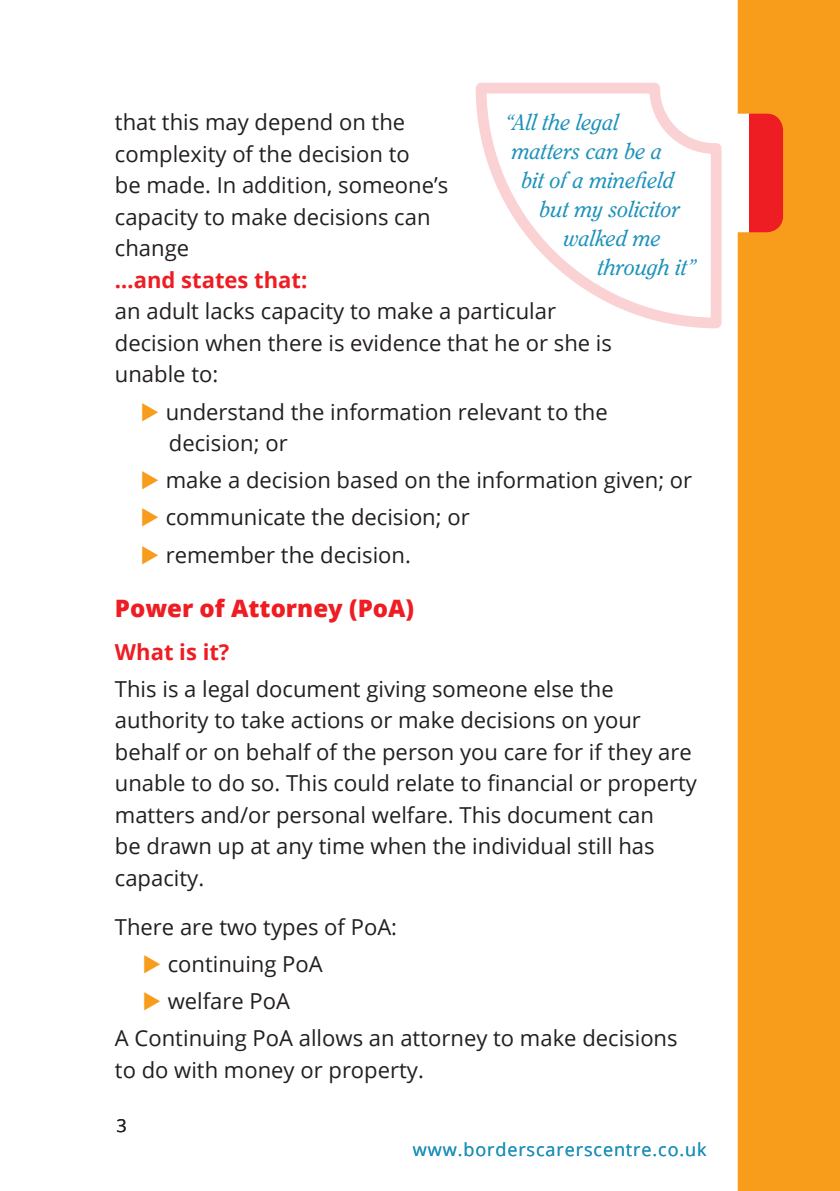
<style>
.page{position:relative;width:840px;height:1191px;background:#fff}
.page>*{position:absolute;margin:0;border:0;box-sizing:border-box;transform-origin:0 0}
.t1{font:800 24px "Open Sans";color:#ee1d23}
.t2{font:22px/31.6px "Open Sans";color:#231f20}
.t3{font:italic 22px "Clearface IT Cby BT";color:#1e92bb}
.t4{font:700 22px "Open Sans";color:#ee1d23}
.t5{font:18px "Open Sans";letter-spacing:.05em;color:#1f91ba}
.t6{font:18px "Open Sans";color:#231f20}
.s1{color:#f89c1c}
</style>
<div class="page">
<svg style="left:737px;top:0;width:102px;height:1191px;background:#f79c27"></svg>
<svg style="left:475px;top:82px;width:247px;height:247px"></svg>
<p class="t3" style="left:505px;top:109px;width:115px">“All the legal</p>
<p class="t3" style="left:511px;top:138px;width:152px">matters can be a</p>
<p class="t3" style="left:521px;top:167px;width:154px">bit of a minefield</p>
<p class="t3" style="left:539px;top:196px;width:142px">but my solicitor</p>
<p class="t3" style="left:563px;top:225px;width:99px">walked me</p>
<p class="t3" style="left:597px;top:254px;width:101px">through it”</p>
<p class="t2" style="left:115px;top:106px;width:334px">that this may depend on the complexity of the decision to<br>be made. In addition, someone’s capacity to make decisions can change</p>
<p class="t4" style="left:115px;top:264px;width:194px">…and states that:</p>
<p class="t2" style="left:115px;top:295px;width:498px">an adult lacks capacity to make a particular decision when there is evidence that he or she is unable to:</p>
<p class="t2" style="left:169px;top:395px;width:440px;text-indent:-28px"><span class="s1">◆</span> understand the information relevant to the decision; or</p>
<p class="t2" style="left:140px;top:464px;width:553px"><span class="s1">◆</span> make a decision based on the information given; or</p>
<p class="t2" style="left:140px;top:501px;width:330px"><span class="s1">◆</span> communicate the decision; or</p>
<p class="t2" style="left:140px;top:538px;width:272px"><span class="s1">◆</span> remember the decision.</p>
<p class="t1" style="left:115px;top:590px;width:301px">Power of Attorney (PoA)</p>
<p class="t4" style="left:115px;top:636px;width:116px">What is it?</p>
<p class="t2" style="left:115px;top:672px;width:583px">This is a legal document giving someone else the authority to take actions or make decisions on your behalf or on behalf of the person you care for if they are unable to do so. This could relate to financial or property matters and/or personal welfare. This document can<br>be drawn up at any time when the individual still has capacity.</p>
<p class="t2" style="left:115px;top:910px;width:283px">There are two types of PoA:</p>
<p class="t2" style="left:142px;top:947px;width:181px"><span class="s1">◆</span> continuing PoA</p>
<p class="t2" style="left:115px;top:981px;width:564px;line-height:37.2px;text-indent:28px"><span class="s1">◆</span> welfare PoA<br>A Continuing PoA allows an attorney to make decisions</p>
<p class="t2" style="left:115px;top:1053px;width:310px">to do with money or property.</p>
<p class="t6" style="left:116px;top:1113px;width:12px">3</p>
<p class="t5" style="left:413px;top:1137px;width:295px">www.borderscarerscentre.co.uk</p>
</div>
